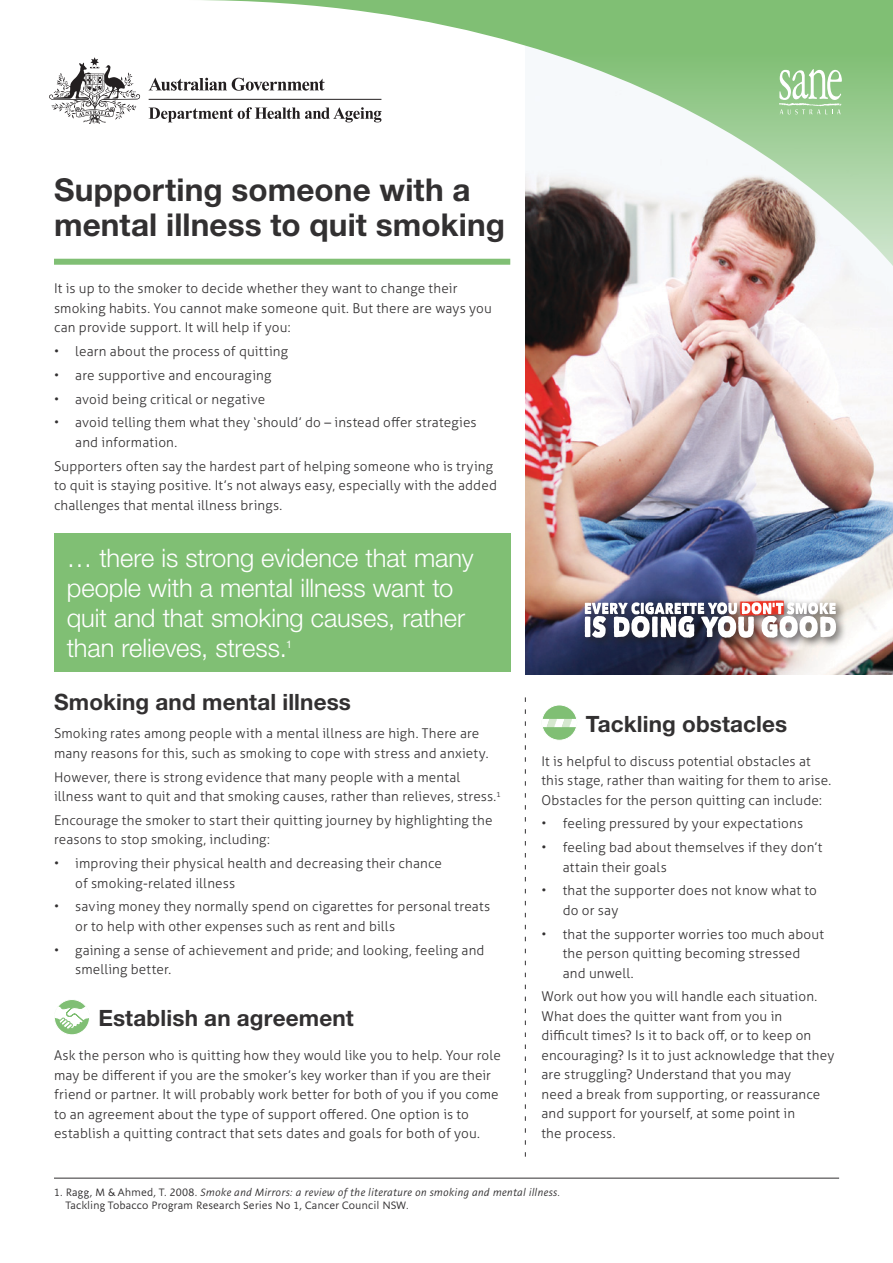
<style>
.page{position:relative;width:893px;height:1263px;background:#fff}
.page>*{position:absolute;margin:0;border:0;box-sizing:border-box;transform-origin:0 0}
.t1{font:700 31.5px/34.5px "Helvetica Neue";letter-spacing:.005em;color:#323031}
.t2{font:300 25.5px/30px "Helvetica Neue";letter-spacing:-.005em;color:#fff}
.t3{font:700 22.5px "Helvetica Neue";letter-spacing:.005em;color:#323031}
.Body_Copy{font:300 13.5px/19.5px "Aller";letter-spacing:.01em;color:#323031}
.t4{font:10.5px/12.6px "Alinea Sans";letter-spacing:.01em;color:#323031}
.t5{font:10.5px "Helvetica Neue";color:#fff}
.s1{font-style:italic}
</style>
<div class="page">
<img style="left:525px;top:285px;width:368px;height:389px">
<svg style="left:188px;top:0;width:705px;height:285px"></svg>
<svg style="left:54px;top:999px;width:36px;height:36px"></svg>
<svg style="left:56px;top:1005px;width:32px;height:25px"></svg>
<div style="left:54px;top:999px;width:36px;height:36px;border:1px solid #fff;border-radius:50%"></div>
<div style="left:542px;top:705px;width:35px;height:35px;background:#80bf74;border-radius:50%"></div>
<svg style="left:543px;top:719px;width:32px;height:8px"></svg>
<div style="left:541px;top:705px;width:36px;height:35px;border:1px solid #fff;border-radius:50%"></div>
<div style="left:580px;top:595px;width:267px;height:54px;background:#231f20;opacity:.75"></div>
<img style="left:737px;top:596px;width:49px;height:6px">
<img style="left:585px;top:602px;width:251px;height:36px">
<svg style="left:779px;top:69px;width:63px;height:45px"></svg>
<hr style="left:54px;top:1178px;width:785px;height:1px;background:#323031">
<div style="left:54px;top:259px;width:456px;height:6px;background:#80bf74"></div>
<svg style="left:525px;top:697px;width:1px;height:460px"></svg>
<div style="left:54px;top:534px;width:456px;height:138px;background:#80bf74"></div>
<svg style="left:149px;top:78px;width:176px;height:13px"></svg>
<svg style="left:49px;top:57px;width:91px;height:67px"></svg>
<hr style="left:149px;top:99px;width:232px;height:1px;background:#231f20">
<svg style="left:149px;top:107px;width:232px;height:15px"></svg>
<p class="t1" style="left:54px;top:172px;width:453px">Supporting someone with a mental illness to quit smoking</p>
<p class="Body_Copy" style="left:54px;top:279px;width:439px">It is up to the smoker to decide whether they want to change their smoking habits. You cannot make someone quit. But there are ways you can provide support. It will help if you:</p>
<p class="Body_Copy" style="left:54px;top:342px;width:236px">• learn about the process of quitting</p>
<p class="Body_Copy" style="left:54px;top:365px;width:219px">• are supportive and encouraging</p>
<p class="Body_Copy" style="left:54px;top:389px;width:213px">• avoid being critical or negative</p>
<p class="Body_Copy" style="left:75px;top:413px;width:403px;text-indent:-21px">• avoid telling them what they ‘should’ do – instead offer strategies and information.</p>
<p class="Body_Copy" style="left:54px;top:456px;width:444px">Supporters often say the hardest part of helping someone who is trying to quit is staying positive. It’s not always easy, especially with the added challenges that mental illness brings.</p>
<p class="t2" style="left:67px;top:542px;width:408px">… there is strong evidence that many people with a mental illness want to quit and that smoking causes, rather than relieves, stress.</p>
<p class="t5" style="left:286px;top:638px;width:7px">1</p>
<p class="t3" style="left:54px;top:688px;width:299px">Smoking and mental illness</p>
<p class="Body_Copy" style="left:54px;top:724px;width:436px">Smoking rates among people with a mental illness are high. There are many reasons for this, such as smoking to cope with stress and anxiety.</p>
<p class="Body_Copy" style="left:54px;top:767px;width:448px">However, there is strong evidence that many people with a mental illness want to quit and that smoking causes, rather than relieves, stress.<sup>1</sup></p>
<p class="Body_Copy" style="left:54px;top:810px;width:440px">Encourage the smoker to start their quitting journey by highlighting the reasons to stop smoking, including:</p>
<p class="Body_Copy" style="left:75px;top:853px;width:368px;text-indent:-21px">• improving their physical health and decreasing their chance of smoking-related illness</p>
<p class="Body_Copy" style="left:75px;top:897px;width:416px;text-indent:-21px">• saving money they normally spend on cigarettes for personal treats or to help with other expenses such as rent and bills</p>
<p class="Body_Copy" style="left:75px;top:940px;width:411px;text-indent:-21px">• gaining a sense of achievement and pride; and looking, feeling and smelling better.</p>
<p class="t3" style="left:98px;top:1004px;width:257px">Establish an agreement</p>
<p class="Body_Copy" style="left:54px;top:1045px;width:448px">Ask the person who is quitting how they would like you to help. Your role may be different if you are the smoker’s key worker than if you are their friend or partner. It will probably work better for both of you if you come to an agreement about the type of support offered. One option is to establish a quitting contract that sets dates and goals for both of you.</p>
<p class="t3" style="left:586px;top:710px;width:203px">Tackling obstacles</p>
<p class="Body_Copy" style="left:541px;top:751px;width:291px">It is helpful to discuss potential obstacles at this stage, rather than waiting for them to arise.<br>Obstacles for the person quitting can include:</p>
<p class="Body_Copy" style="left:541px;top:814px;width:263px">• feeling pressured by your expectations</p>
<p class="Body_Copy" style="left:563px;top:837px;width:261px;text-indent:-21px">• feeling bad about themselves if they don’t attain their goals</p>
<p class="Body_Copy" style="left:563px;top:881px;width:256px;text-indent:-21px">• that the supporter does not know what to do or say</p>
<p class="Body_Copy" style="left:563px;top:924px;width:263px;text-indent:-21px">• that the supporter worries too much about the person quitting becoming stressed and unwell.</p>
<p class="Body_Copy" style="left:541px;top:987px;width:294px">Work out how you will handle each situation.<br>What does the quitter want from you in<br>difficult times? Is it to back off, or to keep on encouraging? Is it to just acknowledge that they are struggling? Understand that you may<br>need a break from supporting, or reassurance and support for yourself, at some point in<br>the process.</p>
<p class="t4" style="left:66px;top:1186px;width:496px;text-indent:-12px">1. Ragg, M &amp; Ahmed, T. 2008. <span class="s1">Smoke and Mirrors: a review of the literature on smoking and mental illness.<br></span>Tackling Tobacco Program Research Series No 1, Cancer Council NSW.</p>
</div>
